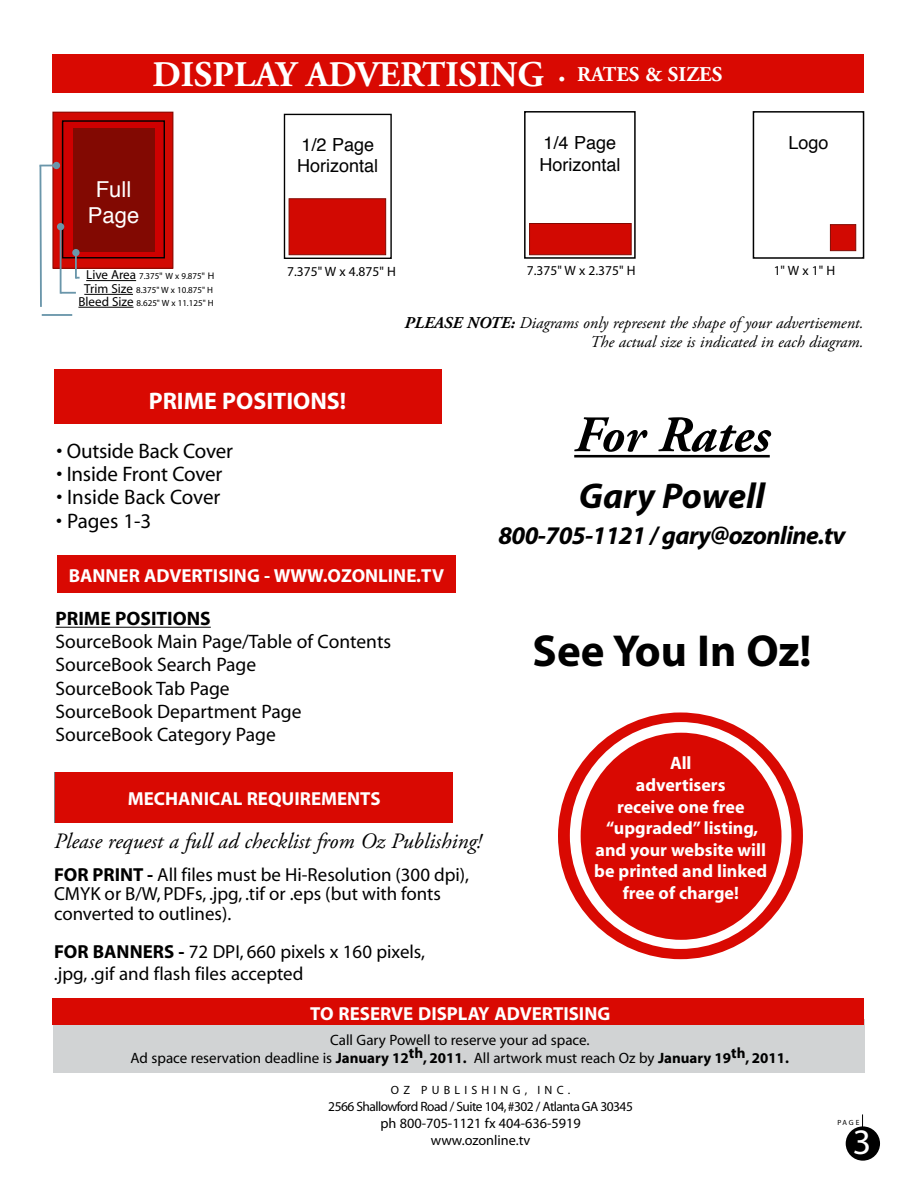
<style>
.page{position:relative;width:918px;height:1188px;background:#fff}
.page>*{position:absolute;margin:0;border:0;box-sizing:border-box;transform-origin:0 0}
.t1{font:italic 700 51px "Adobe Garamond Pro";color:#000}
.t2{font:45px "Myriad";color:#fff}
.t3{font:700 45px "Myriad";color:#000}
.t4{font:700 36px "Adobe Garamond Pro";color:#fff}
.t5{font:italic 700 36px "Myriad";color:#000}
.t6{font:36px "Myriad";color:#fff}
.t7{font:italic 700 25.5px "Myriad";letter-spacing:-.025em;color:#000}
.t8{font:700 24px "Myriad";color:#fff}
.t9{font:22.05px/26.4px "Helvetica";color:#fff;text-align:center}
.t10{font:italic 21.9px "Adobe Garamond Pro";color:#000}
.t11{font:21px "Myriad";letter-spacing:-.01em;color:#000}
.t12{font:700 21px "Adobe Garamond Pro";color:#fff}
.t13{font:19.5px/23.1px "Myriad";color:#000}
.t14{font:700 19.5px "Myriad";color:#000}
.t15{font:18.9px/19.5px "Myriad";color:#000}
.t16{font:700 18.9px "Myriad";color:#fff}
.t17{font:700 18px/21.6px "Myriad";color:#fff;text-align:center}
.t18{font:18px/21.6px "Helvetica";color:#000}
.t19{font:italic 16.5px/19.8px "Adobe Garamond Pro";color:#000;text-align:right}
.t20{font:15px/18px "Myriad";color:#000;text-align:center}
.t21{font:14.25px/17.1px "Myriad";color:#000;text-align:center}
.t22{font:13.5px "Myriad";letter-spacing:-.04em;color:#000}
.t23{font:12px "Myriad";letter-spacing:.35em;color:#000}
.t24{font:9px/13.8px "Myriad";color:#000}
.t25{font:7.5px "Myriad";color:#000}
.s1{font-family:"Myriad";font-weight:400;font-size:45px}
.s2{font-size:13.05px}
.s3{font-family:"Helvetica"}
.s4{font-weight:700}
</style>
<div class="page">
<div style="left:558px;top:713px;width:245px;height:246px;background:#d90902;border-radius:50%"></div>
<div style="left:846px;top:1126px;width:34px;height:35px;background:#000;border-radius:50%"></div>
<svg style="left:862px;top:1114px;width:1px;height:12px"></svg>
<div style="left:53px;top:1019px;width:812px;height:54px;background:#d1d3d4"></div>
<div style="left:52px;top:999px;width:812px;height:26px;background:#d90902"></div>
<div style="left:57px;top:555px;width:399px;height:37px;background:#d90902"></div>
<hr style="left:56px;top:627px;width:155px;height:1px;background:#000">
<div style="left:54px;top:369px;width:387px;height:55px;background:#d90902"></div>
<div style="left:570px;top:722px;width:221px;height:227px;background:#fff;border-radius:50%"></div>
<hr style="left:574px;top:455px;width:196px;height:2px;background:#000">
<div style="left:54px;top:772px;width:399px;height:51px;background:#d90902"></div>
<div style="left:53px;top:54px;width:811px;height:39px;background:#d90902"></div>
<div style="left:284px;top:114px;width:108px;height:145px;border:1px solid #000"></div>
<div style="left:289px;top:198px;width:97px;height:57px;background:#d20902;border:1px solid #820902"></div>
<div style="left:524px;top:111px;width:112px;height:148px;border:2px solid #000"></div>
<div style="left:529px;top:223px;width:103px;height:32px;background:#d20902;border:1px solid #820902"></div>
<div style="left:753px;top:111px;width:111px;height:148px;border:2px solid #000"></div>
<div style="left:830px;top:224px;width:26px;height:27px;background:#d20902;border:1px solid #820902"></div>
<div style="left:53px;top:112px;width:120px;height:156px;background:#d20902"></div>
<div style="left:52px;top:112px;width:121px;height:157px;border:1px solid #820902"></div>
<hr style="left:42px;top:314px;width:30px;height:2px;background:#6a96aa">
<div style="left:53px;top:162px;width:7px;height:7px;background:#6a96aa;border-radius:50%"></div>
<div style="left:63px;top:121px;width:101px;height:137px;background:#cf0000"></div>
<div style="left:62px;top:120px;width:103px;height:138px;border:1px solid #000"></div>
<div style="left:73px;top:129px;width:81px;height:123px;background:#820902"></div>
<svg style="left:39px;top:164px;width:41px;height:143px"></svg>
<hr style="left:86px;top:280px;width:50px;height:1px;background:#000">
<hr style="left:84px;top:294px;width:49px;height:1px;background:#000">
<hr style="left:78px;top:307px;width:56px;height:1px;background:#000">
<div style="left:581px;top:733px;width:201px;height:207px;background:#d90902;border-radius:50%"></div>
<h3 class="t4" style="left:69px;top:53px;width:476px"><span class="s1">DIS P</span>DISPLAY ADVERTISING</h3>
<h2 class="t2" style="left:156px;top:52px;width:252px">LAY ADVERTISING</h2>
<p class="t12" style="left:559px;top:62px;width:165px"><sub>•</sub> RATES &amp; SIZES</p>
<p class="t9" style="left:88px;top:177px;width:53px">Full<br>Page</p>
<p class="t24" style="left:84px;top:270px;width:131px"><span class="s2">Live Area</span> 7.375<span class="s3">"</span> W x 9.875<span class="s3">" H<br></span><span class="s2">Trim Size</span> 8.375" W x 10.875" H</p>
<p class="t24" style="left:78px;top:296px;width:135px"><span class="s2">Bleed Size</span> 8.625" W x 11.125" H</p>
<p class="t18" style="left:297px;top:134px;width:83px">1/2 Page<br>Horizontal</p>
<p class="t22" style="left:287px;top:265px;width:108px">7.375" W x 4.875" H</p>
<p class="t18" style="left:539px;top:133px;width:83px">1/4 Page<br>Horizontal</p>
<p class="t22" style="left:527px;top:264px;width:108px">7.375" W x 2.375" H</p>
<p class="t18" style="left:788px;top:133px;width:42px">Logo</p>
<p class="t22" style="left:774px;top:264px;width:61px">1" W x 1" H</p>
<p class="t8" style="left:149px;top:389px;width:199px">PRIME POSITIONS!</p>
<p class="t11" style="left:56px;top:440px;width:178px">• Outside Back Cover</p>
<p class="t11" style="left:56px;top:463px;width:167px">• Inside Front Cover</p>
<p class="t11" style="left:56px;top:487px;width:166px">• Inside Back Cover</p>
<p class="t11" style="left:56px;top:510px;width:97px">• Pages 1-3</p>
<p class="t19" style="left:404px;top:313px;width:461px"><span class="s4">PLEASE NOTE:</span> Diagrams only represent the shape of your advertisement.<br>The actual size is indicated in each diagram.</p>
<h1 class="t1" style="left:574px;top:406px;width:197px">For Rates</h1>
<h3 class="t5" style="left:579px;top:477px;width:188px">Gary Powell</h3>
<h3 class="t7" style="left:499px;top:522px;width:348px">800-705-1121 / gary@ozonline.tv</h3>
<p class="t16" style="left:69px;top:566px;width:13px">Banner</p>
<p class="t16" style="left:144px;top:566px;width:37px">advertising</p>
<p class="t16" style="left:264px;top:566px;width:28px">- www</p>
<p class="t16" style="left:323px;top:566px;width:111px">.ozon line.tv</p>
<p class="t14" style="left:56px;top:609px;width:35px">PRIME</p>
<p class="t14" style="left:115px;top:609px;width:23px">POSITIONS</p>
<p class="t13" style="left:56px;top:631px;width:337px">SourceBook Main Page/Table of Contents<br>SourceBook Search Page<br>SourceBook Tab Page<br>SourceBook Department Page<br>SourceBook Category Page</p>
<p class="t16" style="left:128px;top:789px;width:254px">MECHANICAL REQUIREMENTS</p>
<p class="t10" style="left:54px;top:828px;width:429px">Please request a full ad checklist from Oz Publishing!</p>
<p class="t15" style="left:54px;top:865px;width:417px"><span class="s4">FOR PRINT -</span> All files must be Hi-Resolution (300 dpi),<br>CMYK or B/W, PDFs, .jpg, .tif or .eps (but with fonts converted to outlines).</p>
<p class="t15" style="left:54px;top:941px;width:373px;line-height:22.6px"><span class="s4">FOR BANNERS -</span> 72 dpi, 660 pixels x 160 pixels, .jpg, .gif and flash files accepted</p>
<h2 class="t3" style="left:532px;top:628px;width:281px">See You In Oz!</h2>
<p class="t17" style="left:594px;top:753px;width:174px">All<br>advertisers<br>receive one free “upgraded” listing, and your website will be printed and linked free of charge!</p>
<p class="t16" style="left:310px;top:1004px;width:302px">TO RESERVE DISPLAY ADVERTISING</p>
<p class="t20" style="left:131px;top:1031px;width:660px">Call Gary Powell to reserve your ad space.<br>Ad space reservation deadline is <span class="s4">January 12</span><sup>th</sup><span class="s4">, 2011.</span> All artwork must reach Oz by <span class="s4">January 19</span><sup>th</sup><span class="s4">, 2011.</span></p>
<p class="t23" style="left:391px;top:1084px;width:181px">Oz Pub lishing, I nc.</p>
<p class="t22" style="left:328px;top:1100px;width:306px">2566 Shallowford Road / Suite 104, #302 / Atlanta GA 30345</p>
<p class="t21" style="left:380px;top:1115px;width:202px">ph 800-705-1121 fx 404-636-5919 www.ozonline.tv</p>
<p class="t25" style="left:837px;top:1118px;width:23px">PAG E</p>
<h3 class="t6" style="left:853px;top:1124px;width:20px">3</h3>
</div>
